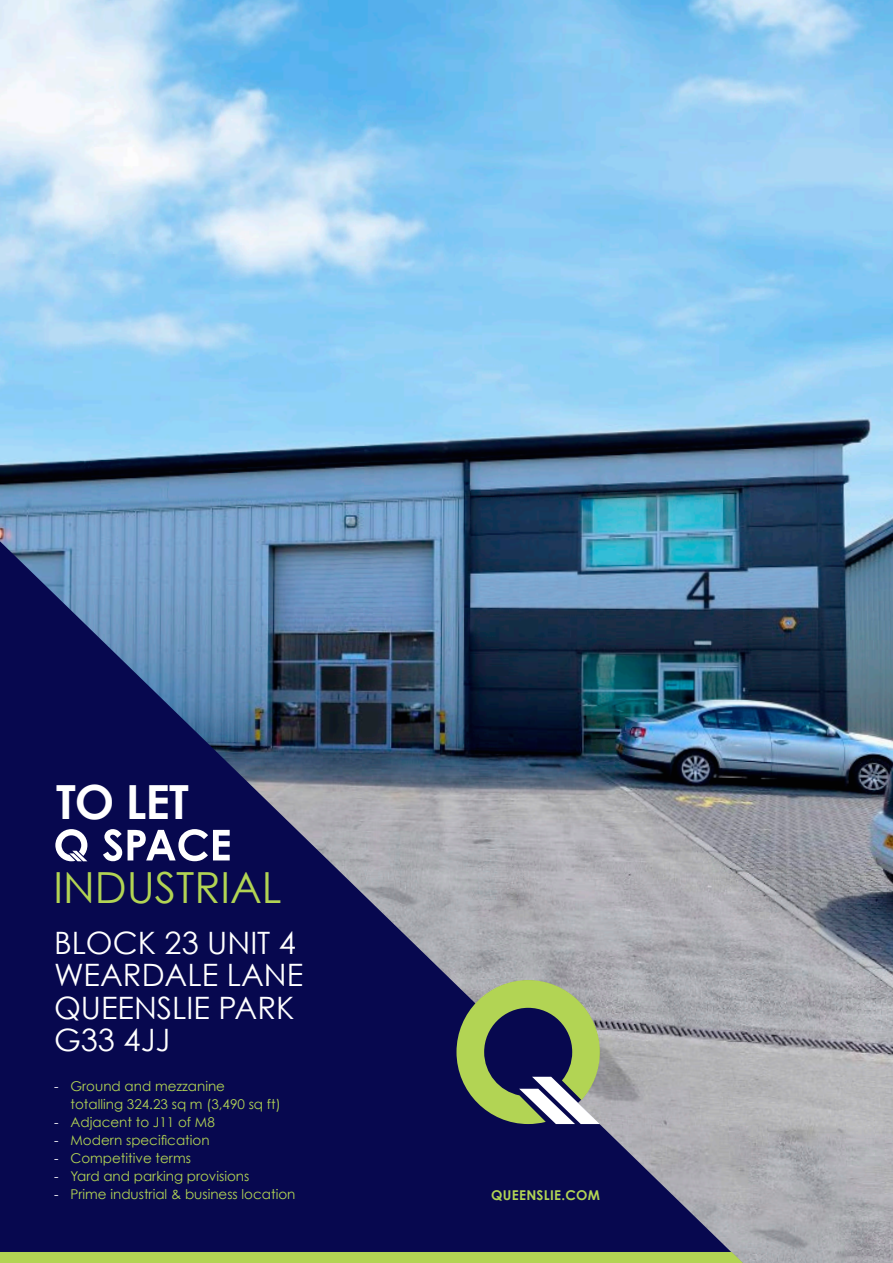
<style>
.page{position:relative;width:893px;height:1263px;background:#fff}
.page>*{position:absolute;margin:0;border:0;box-sizing:border-box;transform-origin:0 0}
.t1{font:700 47.1px "Century Gothic";color:#fff}
.t2{font:42.9px "Century Gothic";color:#b2d454}
.t3{font:30.9px "Century Gothic";color:#fff}
.t4{font:13.5px "Century Gothic";color:#b2d454}
.t5{font:700 13.5px "Century Gothic";letter-spacing:.02em;color:#b2d454}
.s1{color:#fff}
</style>
<div class="page">
<img style="left:0;top:0;width:893px;height:1263px">
<svg style="left:0;top:541px;width:742px;height:711px;background:#3b4572"></svg>
<svg style="left:456px;top:980px;width:144px;height:144px;background:#738267"></svg>
<svg style="left:55px;top:829px;width:32px;height:32px"></svg>
<svg style="left:103px;top:829px;width:19px;height:32px"></svg>
<svg style="left:128px;top:829px;width:102px;height:32px"></svg>
<div style="left:0;top:1252px;width:743px;height:11px;background:#b2d454"></div>
<p class="t1" style="left:56px;top:772px;width:134px">TO LET</p>
<h2 class="t2" style="left:53px;top:861px;width:230px">INDUSTRIAL</h2>
<p class="t3" style="left:54px;top:924px;width:244px">BLOCK 23 UNIT 4</p>
<p class="t3" style="left:54px;top:956px;width:251px">WEARDALE LANE</p>
<p class="t3" style="left:54px;top:989px;width:242px">QUEENSLIE PARK</p>
<p class="t3" style="left:54px;top:1021px;width:118px">G33 4JJ</p>
<p class="t4" style="left:54px;top:1077px;width:173px"><span class="s1">-</span> Ground and mezzanine</p>
<p class="t4" style="left:70px;top:1095px;width:212px">totalling 324.23 sq m (3,490 sq ft)</p>
<p class="t4" style="left:54px;top:1113px;width:162px"><span class="s1">-</span> Adjacent to J11 of M8</p>
<p class="t4" style="left:54px;top:1131px;width:157px"><span class="s1">-</span> Modern specification</p>
<p class="t4" style="left:54px;top:1149px;width:139px"><span class="s1">-</span> Competitive terms</p>
<p class="t4" style="left:54px;top:1167px;width:197px"><span class="s1">-</span> Yard and parking provisions</p>
<p class="t4" style="left:54px;top:1185px;width:243px"><span class="s1">-</span> Prime industrial &amp; business location</p>
<p class="t5" style="left:491px;top:1186px;width:110px">QUEENSLIE.COM</p>
</div>
